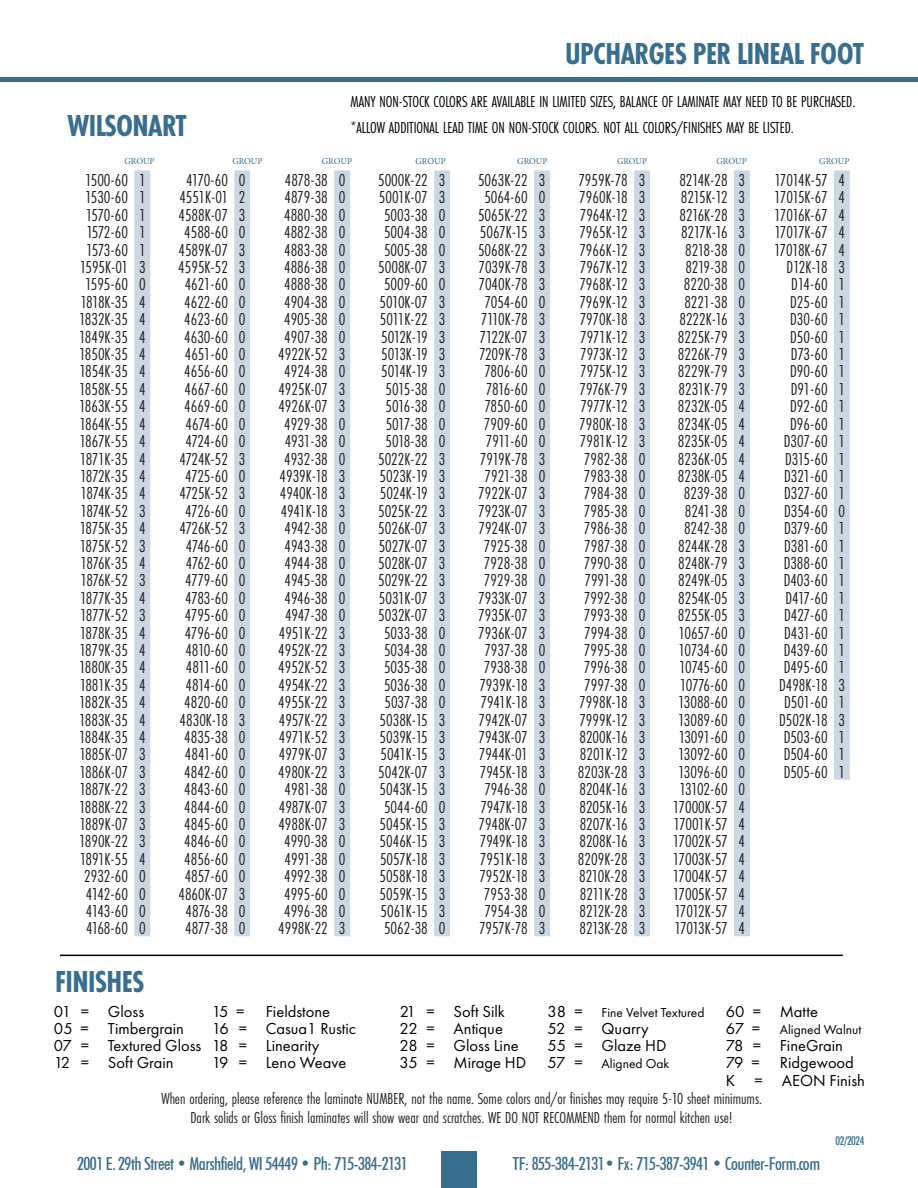
<style>
.page{position:relative;width:918px;height:1188px;background:#fff}
.page>*{position:absolute;margin:0;border:0;box-sizing:border-box;transform-origin:0 0}
.t1{font:700 31.5px "Futura PT Cond";letter-spacing:-.02em;color:#386e8f}
.t2{font:18px/17.4px "Futura PT Cond";color:#231f20;text-align:center}
.t3{font:500 condensed 18px "Futura BT";letter-spacing:-.03em;color:#386e8f}
.t4{font:16.5px/17.1px "Futura PT";color:#000104}
.t5{font:16.5px/19.8px "Futura PT Cond";color:#231f20;text-align:center}
.t6{font:16.5px "Futura PT Cond";color:#000104}
.t7{font:13.5px "Futura PT";color:#000104}
.t8{font:500 condensed 12px "Futura BT";letter-spacing:-.03em;color:#386e8f}
.t9{font:9px "Minion Pro";letter-spacing:-.005em;color:#386e8f}
.s1{font-size:16.5px}
</style>
<div class="page">
<div style="left:441px;top:1151px;width:36px;height:37px;background:#386e8f"></div>
<hr style="left:0;top:78px;width:918px;height:4px;background:#386e8f">
<hr style="left:60px;top:955px;width:783px;height:1px;background:#000104">
<div style="left:134px;top:170px;width:16px;height:766px;background:#cbd8e4"></div>
<div style="left:234px;top:170px;width:16px;height:766px;background:#cbd8e4"></div>
<div style="left:334px;top:170px;width:16px;height:766px;background:#cbd8e4"></div>
<div style="left:434px;top:170px;width:16px;height:766px;background:#cbd8e4"></div>
<div style="left:534px;top:170px;width:16px;height:766px;background:#cbd8e4"></div>
<div style="left:634px;top:170px;width:16px;height:766px;background:#cbd8e4"></div>
<div style="left:734px;top:170px;width:16px;height:766px;background:#cbd8e4"></div>
<div style="left:834px;top:170px;width:16px;height:610px;background:#cbd8e4"></div>
<h1 class="t1" style="left:565px;top:35px;width:300px">UPCHARGES PER LINEAL FOOT</h1>
<p class="t6" style="left:350px;top:91px;width:506px">MANY NON-STOCK COLORS ARE AVAILABLE IN LIMITED SIZES, BALANCE OF LAMINATE MAY NEED TO BE PURCHASED.</p>
<h1 class="t1" style="left:68px;top:107px;width:120px">WILSONART</h1>
<p class="t6" style="left:350px;top:118px;width:445px">*ALLOW ADDITIONAL LEAD TIME ON NON-STOCK COLORS. NOT ALL COLORS/FINISHES MAY BE LISTED.</p>
<p class="t9" style="left:124px;top:155px;width:32px">GROUP</p>
<p class="t9" style="left:232px;top:155px;width:32px">GROUP</p>
<p class="t9" style="left:322px;top:155px;width:32px">GROUP</p>
<p class="t9" style="left:415px;top:155px;width:32px">GROUP</p>
<p class="t9" style="left:517px;top:155px;width:32px">GROUP</p>
<p class="t9" style="left:617px;top:155px;width:32px">GROUP</p>
<p class="t9" style="left:717px;top:155px;width:32px">GROUP</p>
<p class="t9" style="left:819px;top:155px;width:32px">GROUP</p>
<p class="t2" style="left:79px;top:171px;width:68px">1500-60 1<br>1530-60 1<br>1570-60 1<br>1572-60 1<br>1573-60 1<br>1595K-01 3<br>1595-60 0<br>1818K-35 4<br>1832K-35 4<br>1849K-35 4<br>1850K-35 4<br>1854K-35 4<br>1858K-55 4<br>1863K-55 4<br>1864K-55 4<br>1867K-55 4<br>1871K-35 4<br>1872K-35 4<br>1874K-35 4<br>1874K-52 3<br>1875K-35 4<br>1875K-52 3<br>1876K-35 4<br>1876K-52 3<br>1877K-35 4<br>1877K-52 3<br>1878K-35 4<br>1879K-35 4<br>1880K-35 4<br>1881K-35 4<br>1882K-35 4<br>1883K-35 4<br>1884K-35 4<br>1885K-07 3<br>1886K-07 3<br>1887K-22 3<br>1888K-22 3<br>1889K-07 3<br>1890K-22 3<br>1891K-55 4<br>2932-60 0<br>4142-60 0<br>4143-60 0<br>4168-60 0</p>
<p class="t2" style="left:178px;top:171px;width:69px">4170-60 0<br>4551K-01 2<br>4588K-07 3<br>4588-60 0<br>4589K-07 3<br>4595K-52 3<br>4621-60 0<br>4622-60 0<br>4623-60 0<br>4630-60 0<br>4651-60 0<br>4656-60 0<br>4667-60 0<br>4669-60 0<br>4674-60 0<br>4724-60 0<br>4724K-52 3<br>4725-60 0<br>4725K-52 3<br>4726-60 0<br>4726K-52 3<br>4746-60 0<br>4762-60 0<br>4779-60 0<br>4783-60 0<br>4795-60 0<br>4796-60 0<br>4810-60 0<br>4811-60 0<br>4814-60 0<br>4820-60 0<br>4830K-18 3<br>4835-38 0<br>4841-60 0<br>4842-60 0<br>4843-60 0<br>4844-60 0<br>4845-60 0<br>4846-60 0<br>4856-60 0<br>4857-60 0<br>4860K-07 3<br>4876-38 0<br>4877-38 0</p>
<p class="t2" style="left:278px;top:171px;width:69px">4878-38 0<br>4879-38 0<br>4880-38 0<br>4882-38 0<br>4883-38 0<br>4886-38 0<br>4888-38 0<br>4904-38 0<br>4905-38 0<br>4907-38 0<br>4922K-52 3<br>4924-38 0<br>4925K-07 3<br>4926K-07 3<br>4929-38 0<br>4931-38 0<br>4932-38 0<br>4939K-18 3<br>4940K-18 3<br>4941K-18 3<br>4942-38 0<br>4943-38 0<br>4944-38 0<br>4945-38 0<br>4946-38 0<br>4947-38 0<br>4951K-22 3<br>4952K-22 3<br>4952K-52 3<br>4954K-22 3<br>4955K-22 3<br>4957K-22 3<br>4971K-52 3<br>4979K-07 3<br>4980K-22 3<br>4981-38 0<br>4987K-07 3<br>4988K-07 3<br>4990-38 0<br>4991-38 0<br>4992-38 0<br>4995-60 0<br>4996-38 0<br>4998K-22 3</p>
<p class="t2" style="left:378px;top:171px;width:69px">5000K-22 3<br>5001K-07 3<br>5003-38 0<br>5004-38 0<br>5005-38 0<br>5008K-07 3<br>5009-60 0<br>5010K-07 3<br>5011K-22 3<br>5012K-19 3<br>5013K-19 3<br>5014K-19 3<br>5015-38 0<br>5016-38 0<br>5017-38 0<br>5018-38 0<br>5022K-22 3<br>5023K-19 3<br>5024K-19 3<br>5025K-22 3<br>5026K-07 3<br>5027K-07 3<br>5028K-07 3<br>5029K-22 3<br>5031K-07 3<br>5032K-07 3<br>5033-38 0<br>5034-38 0<br>5035-38 0<br>5036-38 0<br>5037-38 0<br>5038K-15 3<br>5039K-15 3<br>5041K-15 3<br>5042K-07 3<br>5043K-15 3<br>5044-60 0<br>5045K-15 3<br>5046K-15 3<br>5057K-18 3<br>5058K-18 3<br>5059K-15 3<br>5061K-15 3<br>5062-38 0</p>
<p class="t2" style="left:478px;top:171px;width:69px">5063K-22 3<br>5064-60 0<br>5065K-22 3<br>5067K-15 3<br>5068K-22 3<br>7039K-78 3<br>7040K-78 3<br>7054-60 0<br>7110K-78 3<br>7122K-07 3<br>7209K-78 3<br>7806-60 0<br>7816-60 0<br>7850-60 0<br>7909-60 0<br>7911-60 0<br>7919K-78 3<br>7921-38 0<br>7922K-07 3<br>7923K-07 3<br>7924K-07 3<br>7925-38 0<br>7928-38 0<br>7929-38 0<br>7933K-07 3<br>7935K-07 3<br>7936K-07 3<br>7937-38 0<br>7938-38 0<br>7939K-18 3<br>7941K-18 3<br>7942K-07 3<br>7943K-07 3<br>7944K-01 3<br>7945K-18 3<br>7946-38 0<br>7947K-18 3<br>7948K-07 3<br>7949K-18 3<br>7951K-18 3<br>7952K-18 3<br>7953-38 0<br>7954-38 0<br>7957K-78 3</p>
<p class="t2" style="left:578px;top:171px;width:69px">7959K-78 3<br>7960K-18 3<br>7964K-12 3<br>7965K-12 3<br>7966K-12 3<br>7967K-12 3<br>7968K-12 3<br>7969K-12 3<br>7970K-18 3<br>7971K-12 3<br>7973K-12 3<br>7975K-12 3<br>7976K-79 3<br>7977K-12 3<br>7980K-18 3<br>7981K-12 3<br>7982-38 0<br>7983-38 0<br>7984-38 0<br>7985-38 0<br>7986-38 0<br>7987-38 0<br>7990-38 0<br>7991-38 0<br>7992-38 0<br>7993-38 0<br>7994-38 0<br>7995-38 0<br>7996-38 0<br>7997-38 0<br>7998K-18 3<br>7999K-12 3<br>8200K-16 3<br>8201K-12 3<br>8203K-28 3<br>8204K-16 3<br>8205K-16 3<br>8207K-16 3<br>8208K-16 3<br>8209K-28 3<br>8210K-28 3<br>8211K-28 3<br>8212K-28 3<br>8213K-28 3</p>
<p class="t2" style="left:673px;top:171px;width:74px;text-align:right">8214K-28 3<br>8215K-12 3<br>8216K-28 3<br>8217K-16 3<br>8218-38 0<br>8219-38 0<br>8220-38 0<br>8221-38 0<br>8222K-16 3<br>8225K-79 3<br>8226K-79 3<br>8229K-79 3<br>8231K-79 3<br>8232K-05 4<br>8234K-05 4<br>8235K-05 4<br>8236K-05 4<br>8238K-05 4<br>8239-38 0<br>8241-38 0<br>8242-38 0<br>8244K-28 3<br>8248K-79 3<br>8249K-05 3<br>8254K-05 3<br>8255K-05 3<br>10657-60 0<br>10734-60 0<br>10745-60 0<br>10776-60 0<br>13088-60 0<br>13089-60 0<br>13091-60 0<br>13092-60 0<br>13096-60 0<br>13102-60 0<br>17000K-57 4<br>17001K-57 4<br>17002K-57 4<br>17003K-57 4<br>17004K-57 4<br>17005K-57 4<br>17012K-57 4<br>17013K-57 4</p>
<p class="t2" style="left:774px;top:171px;width:73px;text-align:right">17014K-57 4<br>17015K-67 4<br>17016K-67 4<br>17017K-67 4<br>17018K-67 4<br>D12K-18 3<br>D14-60 1<br>D25-60 1<br>D30-60 1<br>D50-60 1<br>D73-60 1<br>D90-60 1<br>D91-60 1<br>D92-60 1<br>D96-60 1<br>D307-60 1<br>D315-60 1<br>D321-60 1<br>D327-60 1<br>D354-60 0<br>D379-60 1<br>D381-60 1<br>D388-60 1<br>D403-60 1<br>D417-60 1<br>D427-60 1<br>D431-60 1<br>D439-60 1<br>D495-60 1<br>D498K-18 3<br>D501-60 1<br>D502K-18 3<br>D503-60 1<br>D504-60 1<br>D505-60 1</p>
<h1 class="t1" style="left:55px;top:963px;width:91px">FINISHES</h1>
<p class="t4" style="left:212px;top:1003px;width:146px;text-indent:54px">Fieldstone<br>16 = Casua1 Rustic<br>18 = Linearity<br>19 = Leno Weave</p>
<p class="t4" style="left:400px;top:1003px;width:128px">21 = Soft Silk<br>22 = Antique<br>28 = Gloss Line<br>35 = Mirage HD</p>
<p class="t7" style="left:547px;top:1004px;width:159px"><span class="s1">38 =</span> Fine Velvet Textured</p>
<p class="t4" style="left:54px;top:1003px;width:149px">01 = Gloss<br>05 = Timbergrain<br>07 = Textured Gloss<br>12 = Soft Grain</p>
<p class="t4" style="left:726px;top:1003px;width:94px">60 = Matte</p>
<p class="t4" style="left:212px;top:1003px;width:34px">15 =</p>
<p class="t7" style="left:726px;top:1022px;width:137px"><span class="s1">67 =</span> Aligned Walnut</p>
<p class="t4" style="left:726px;top:1037px;width:141px">78 = FineGrain<br>79 = Ridgewood<br>K = AEON Finish</p>
<p class="t4" style="left:548px;top:1020px;width:120px">52 = Quarry<br>55 = Glaze HD</p>
<p class="t7" style="left:548px;top:1056px;width:123px"><span class="s1">57 =</span> Aligned Oak</p>
<p class="t5" style="left:161px;top:1088px;width:602px">When ordering, please reference the laminate NUMBER, not the name. Some colors and/or finishes may require 5-10 sheet minimums.<br>Dark solids or Gloss finish laminates will show wear and scratches. WE DO NOT RECOMMEND them for normal kitchen use!</p>
<p class="t3" style="left:77px;top:1152px;width:332px">2001 E. 29th Street • Marshfield, WI 54449 • Ph: 715-384-2131</p>
<p class="t3" style="left:512px;top:1152px;width:309px">TF: 855-384-2131• Fx: 715-387-3941 • Counter-Form.com</p>
<p class="t8" style="left:836px;top:1134px;width:30px">02/2024</p>
</div>
